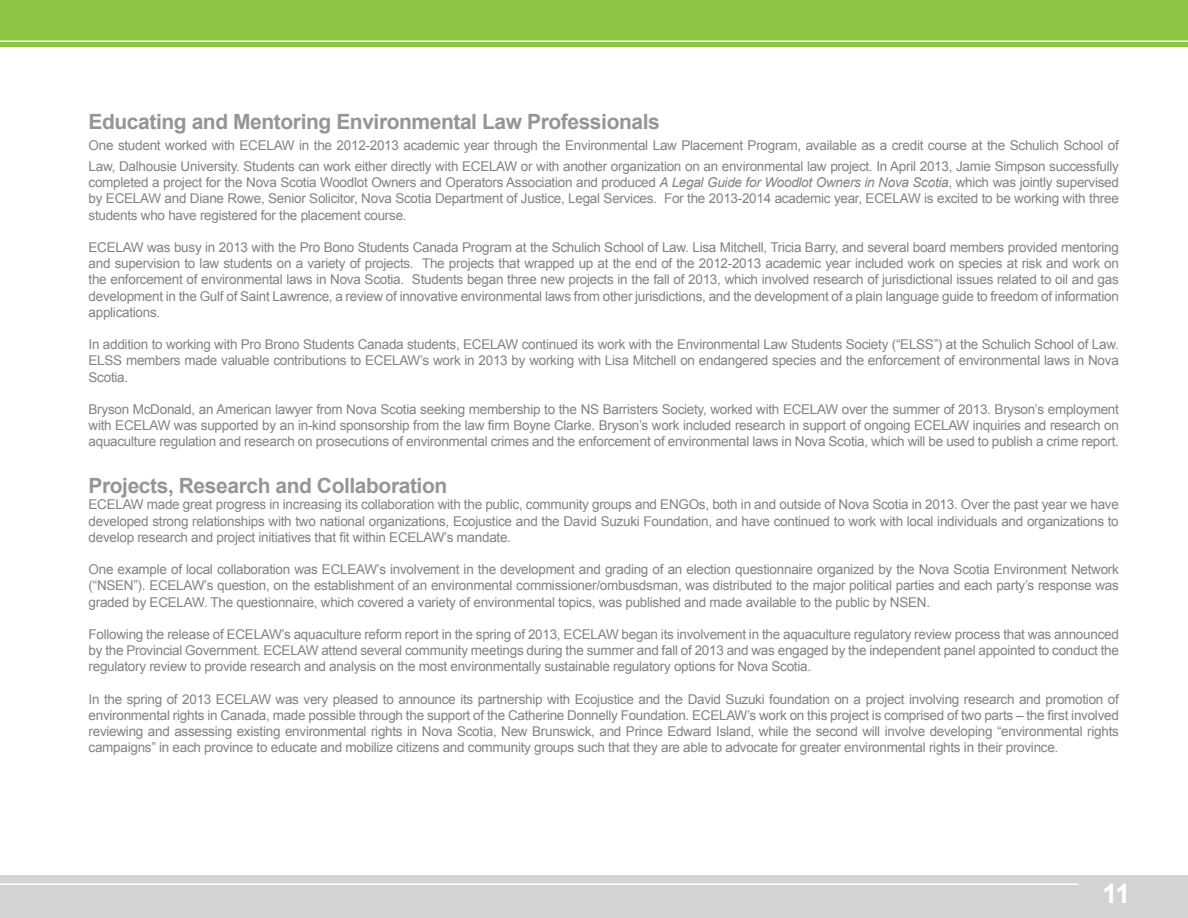
<style>
.page{position:relative;width:1188px;height:918px;background:#fff}
.page>*{position:absolute;margin:0;border:0;box-sizing:border-box;transform-origin:0 0}
.t1{font:700 27px "Arial";color:#fff}
.t2{font:700 21px "Arial";letter-spacing:-.02em;color:#939598}
.t3{font:13.5px/16.2px "Arial";letter-spacing:-.02em;color:#808285;text-align:justify}
.s1{font-style:italic}
</style>
<div class="page">
<div style="left:0;top:876px;width:1188px;height:42px;background:#d1d3d4"></div>
<hr style="left:0;top:883px;width:1078px;height:2px;background:#fff">
<div style="left:0;top:0;width:1188px;height:46px;background:#8cc642"></div>
<hr style="left:0;top:40px;width:1188px;height:2px;background:#fff">
<h2 class="t2" style="left:89px;top:108px;width:573px">Educating and Mentoring Environmental Law Professionals</h2>
<p class="t3" style="left:89px;top:135px;width:1032px;line-height:21px">One student worked with ECELAW in the 2012-2013 academic year through the Environmental Law Placement Program, available as a credit course at the Schulich School of<br>Law, Dalhousie University. Students can work either directly with ECELAW or with another organization on an environmental law project. In April 2013, Jamie Simpson successfully</p>
<p class="t3" style="left:89px;top:174px;width:1032px">completed a project for the Nova Scotia Woodlot Owners and Operators Association and produced <span class="s1">A Legal Guide for Woodlot Owners in Nova Scotia</span>, which was jointly supervised by ECELAW and Diane Rowe, Senior Solicitor, Nova Scotia Department of Justice, Legal Services. For the 2013-2014 academic year, ECELAW is excited to be working with three students who have registered for the placement course.</p>
<p class="t3" style="left:89px;top:239px;width:1032px">ECELAW was busy in 2013 with the Pro Bono Students Canada Program at the Schulich School of Law. Lisa Mitchell, Tricia Barry, and several board members provided mentoring and supervision to law students on a variety of projects. The projects that wrapped up at the end of the 2012-2013 academic year included work on species at risk and work on the enforcement of environmental laws in Nova Scotia. Students began three new projects in the fall of 2013, which involved research of jurisdictional issues related to oil and gas development in the Gulf of Saint Lawrence, a review of innovative environmental laws from other jurisdictions, and the development of a plain language guide to freedom of information applications.</p>
<p class="t3" style="left:89px;top:336px;width:1032px">In addition to working with Pro Brono Students Canada students, ECELAW continued its work with the Environmental Law Students Society (“ELSS”) at the Schulich School of Law.<br>ELSS members made valuable contributions to ECELAW’s work in 2013 by working with Lisa Mitchell on endangered species and the enforcement of environmental laws in Nova Scotia.</p>
<p class="t3" style="left:89px;top:401px;width:1032px">Bryson McDonald, an American lawyer from Nova Scotia seeking membership to the NS Barristers Society, worked with ECELAW over the summer of 2013. Bryson’s employment with ECELAW was supported by an in-kind sponsorship from the law firm Boyne Clarke. Bryson’s work included research in support of ongoing ECELAW inquiries and research on aquaculture regulation and research on prosecutions of environmental crimes and the enforcement of environmental laws in Nova Scotia, which will be used to publish a crime report.</p>
<h2 class="t2" style="left:89px;top:472px;width:360px">Projects, Research and Collaboration</h2>
<p class="t3" style="left:89px;top:497px;width:1032px">ECELAW made great progress in increasing its collaboration with the public, community groups and ENGOs, both in and outside of Nova Scotia in 2013. Over the past year we have developed strong relationships with two national organizations, Ecojustice and the David Suzuki Foundation, and have continued to work with local individuals and organizations to develop research and project initiatives that fit within ECELAW’s mandate.</p>
<p class="t3" style="left:89px;top:561px;width:1032px">One example of local collaboration was ECLEAW’s involvement in the development and grading of an election questionnaire organized by the Nova Scotia Environment Network (“NSEN”). ECELAW’s question, on the establishment of an environmental commissioner/ombusdsman, was distributed to the major political parties and each party’s response was graded by ECELAW. The questionnaire, which covered a variety of environmental topics, was published and made available to the public by NSEN.</p>
<p class="t3" style="left:89px;top:626px;width:1032px">Following the release of ECELAW’s aquaculture reform report in the spring of 2013, ECELAW began its involvement in the aquaculture regulatory review process that was announced by the Provincial Government. ECELAW attend several community meetings during the summer and fall of 2013 and was engaged by the independent panel appointed to conduct the regulatory review to provide research and analysis on the most environmentally sustainable regulatory options for Nova Scotia.</p>
<p class="t3" style="left:89px;top:691px;width:1032px">In the spring of 2013 ECELAW was very pleased to announce its partnership with Ecojustice and the David Suzuki foundation on a project involving research and promotion of environmental rights in Canada, made possible through the support of the Catherine Donnelly Foundation. ECELAW’s work on this project is comprised of two parts – the first involved reviewing and assessing existing environmental rights in Nova Scotia, New Brunswick, and Prince Edward Island, while the second will involve developing “environmental rights campaigns” in each province to educate and mobilize citizens and community groups such that they are able to advocate for greater environmental rights in their province.</p>
<h1 class="t1" style="left:1102px;top:876px;width:29px">11</h1>
<h1 class="t1" style="left:1096px;top:879px;width:17px">9</h1>
</div>
